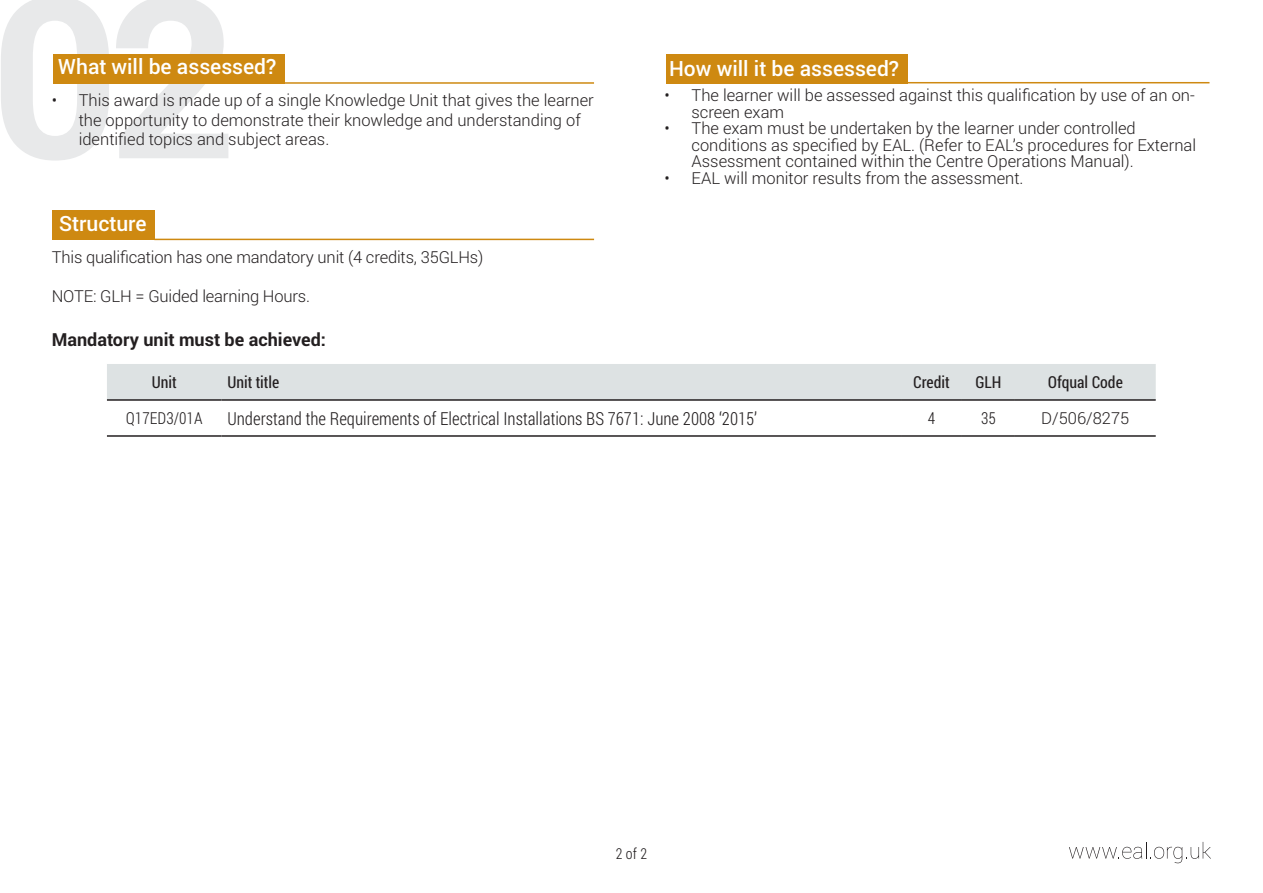
<style>
.page{position:relative;width:1263px;height:893px;background:#fff}
.page>*{position:absolute;margin:0;border:0;box-sizing:border-box;transform-origin:0 0}
.t1{font:700 225px "Roboto";color:#e8e9ea}
.t2{font:500 21px "Roboto";color:#fff}
.t3{font:300 18px "Roboto Condensed";color:#231f20}
.t4{font:700 18px "Roboto";color:#231f20}
.t5{font:300 16.5px/16.5px "Roboto";color:#231f20}
.t6{font:16.5px "Roboto Condensed";color:#231f20}
.t7{font:300 16.5px "Roboto Condensed";color:#231f20}
.t8{font:300 15px "Roboto Condensed";color:#231f20}
</style>
<div class="page">
<div style="left:52px;top:211px;width:102px;height:29px;background:#ce8911"></div>
<div style="left:666px;top:54px;width:242px;height:29px;background:#ce8911"></div>
<hr style="left:897px;top:82px;width:312px;height:1px;background:#ce8911">
<hr style="left:275px;top:82px;width:319px;height:2px;background:#ce8911">
<hr style="left:154px;top:239px;width:440px;height:1px;background:#ce8911">
<div style="left:53px;top:54px;width:231px;height:30px;background:#ce8911"></div>
<svg style="left:1069px;top:842px;width:142px;height:21px"></svg>
<div style="left:107px;top:364px;width:1049px;height:35px;background:#dde2e3"></div>
<hr style="left:107px;top:399px;width:114px;height:2px;background:#231f20">
<hr style="left:221px;top:399px;width:680px;height:2px;background:#231f20">
<hr style="left:901px;top:399px;width:61px;height:2px;background:#231f20">
<hr style="left:962px;top:399px;width:53px;height:2px;background:#231f20">
<hr style="left:1015px;top:399px;width:141px;height:2px;background:#231f20">
<hr style="left:107px;top:435px;width:114px;height:2px;background:#231f20">
<hr style="left:221px;top:435px;width:680px;height:2px;background:#231f20">
<hr style="left:901px;top:435px;width:61px;height:2px;background:#231f20">
<hr style="left:962px;top:435px;width:53px;height:2px;background:#231f20">
<hr style="left:1015px;top:435px;width:141px;height:2px;background:#231f20">
<h1 class="t1" style="left:-10px;top:-78px;width:249px">02</h1>
<p class="t2" style="left:58px;top:52px;width:220px">What will be assessed?</p>
<p class="t5" style="left:79px;top:89px;width:517px;line-height:19.8px;text-indent:-27px">• This award is made up of a single Knowledge Unit that gives the learner the opportunity to demonstrate their knowledge and understanding of identified topics and subject areas.</p>
<p class="t2" style="left:59px;top:209px;width:89px">Structure</p>
<p class="t5" style="left:52px;top:248px;width:433px">This qualification has one mandatory unit (4 credits, 35GLHs)</p>
<p class="t5" style="left:52px;top:288px;width:260px">NOTE: GLH = Guided learning Hours.</p>
<p class="t4" style="left:52px;top:327px;width:276px">Mandatory unit must be achieved:</p>
<p class="t2" style="left:669px;top:54px;width:232px">How will it be assessed?</p>
<p class="t5" style="left:691px;top:87px;width:505px;text-indent:-27px">• The learner will be assessed against this qualification by use of an on&shy;screen exam</p>
<p class="t5" style="left:691px;top:120px;width:506px;text-indent:-27px">• The exam must be undertaken by the learner under controlled conditions as specified by EAL. (Refer to EAL’s procedures for External<br>Assessment contained within the Centre Operations Manual).</p>
<p class="t5" style="left:664px;top:169px;width:361px">• EAL will monitor results from the assessment.</p>
<p class="t6" style="left:152px;top:371px;width:26px">Unit</p>
<p class="t6" style="left:227px;top:371px;width:53px">Unit title</p>
<p class="t6" style="left:913px;top:371px;width:38px">Credit</p>
<p class="t6" style="left:975px;top:371px;width:28px">GLH</p>
<p class="t6" style="left:1048px;top:371px;width:77px">Ofqual Code</p>
<p class="t7" style="left:126px;top:407px;width:78px">Q17ED3/01A</p>
<p class="t3" style="left:227px;top:406px;width:531px">Understand the Requirements of Electrical Installations BS 7671: June 2008 ‘2015’</p>
<p class="t7" style="left:928px;top:407px;width:9px">4</p>
<p class="t7" style="left:981px;top:407px;width:16px">35</p>
<p class="t5" style="left:1041px;top:409px;width:90px">D/506/8275</p>
<p class="t8" style="left:616px;top:843px;width:33px">2 of 2</p>
</div>
